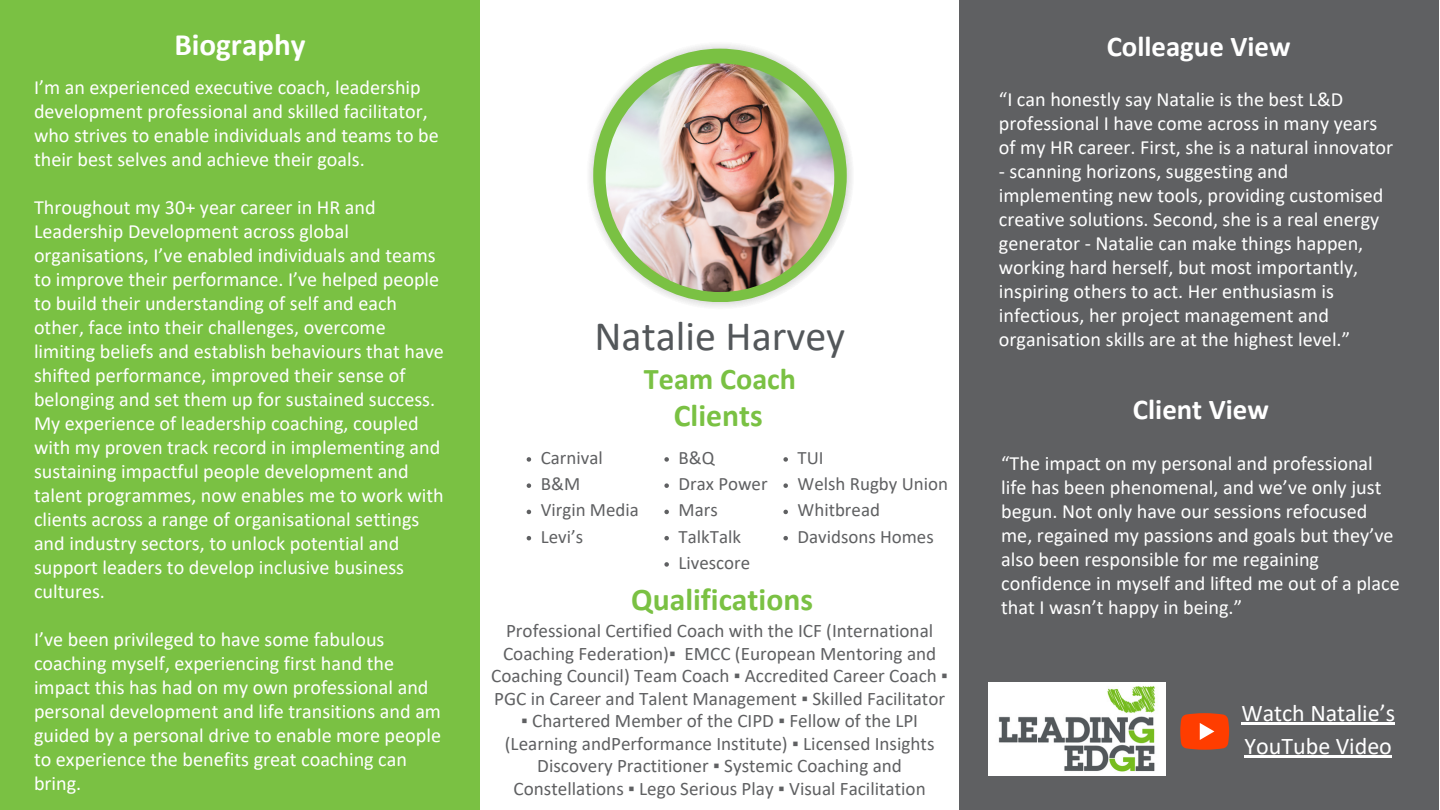
<style>
.page{position:relative;width:1440px;height:810px;background:#fff}
.page>*{position:absolute;margin:0;border:0;box-sizing:border-box;transform-origin:0 0}
.t1{font:42px "Calibri";color:#53575a}
.t2{font:700 31.7px "Calibri";color:#7ac143}
.t3{font:700 31.2px "Calibri";color:#fff}
.t4{font:700 30.2px "Calibri";color:#7ac143}
.t5{font:700 28.8px "Calibri";color:#fff}
.t6{font:24px/33px "Calibri";color:#fff}
.t7{font:20.2px/24px "Calibri";color:#fff}
.t8{font:19.2px/22.5px "Calibri";color:#5f6062;text-align:center}
.t9{font:18.9px "Calibri";color:#5f6062}
</style>
<div class="page">
<div style="left:0;top:0;width:480px;height:810px;background:#7ac143"></div>
<div style="left:959px;top:0;width:480px;height:810px;background:#5f6062"></div>
<svg style="left:589px;top:44px;width:263px;height:263px"></svg>
<div style="left:593px;top:49px;width:254px;height:253px;background:#7ac143;border-radius:50%"></div>
<img style="left:606px;top:63px;width:228px;height:229px;border-radius:50%">
<img style="left:988px;top:683px;width:177px;height:92px">
<svg style="left:527px;top:457px;width:4px;height:5px"></svg>
<svg style="left:527px;top:483px;width:4px;height:5px"></svg>
<svg style="left:527px;top:510px;width:4px;height:4px"></svg>
<svg style="left:527px;top:536px;width:4px;height:4px"></svg>
<svg style="left:783px;top:457px;width:5px;height:5px"></svg>
<svg style="left:783px;top:483px;width:5px;height:5px"></svg>
<svg style="left:783px;top:510px;width:5px;height:4px"></svg>
<svg style="left:783px;top:536px;width:5px;height:4px"></svg>
<hr style="left:1241px;top:723px;width:154px;height:2px;background:#fff">
<hr style="left:1245px;top:756px;width:147px;height:2px;background:#fff">
<svg style="left:1180px;top:713px;width:49px;height:37px;background:#f04d1a"></svg>
<svg style="left:664px;top:457px;width:5px;height:5px"></svg>
<svg style="left:664px;top:483px;width:5px;height:5px"></svg>
<svg style="left:664px;top:510px;width:5px;height:4px"></svg>
<svg style="left:664px;top:536px;width:5px;height:4px"></svg>
<svg style="left:664px;top:562px;width:5px;height:5px"></svg>
<p class="t3" style="left:174px;top:32px;width:133px">Biography</p>
<h1 class="t7" style="left:34px;top:77px;width:406px">I’m an experienced executive coach, leadership development professional and skilled facilitator, who strives to enable individuals and teams to be their best selves and achieve their goals.</h1>
<h2 class="t7" style="left:34px;top:197px;width:411px">Throughout my 30+ year career in HR and Leadership Development across global organisations, I’ve enabled individuals and teams to improve their performance. I’ve helped people to build their understanding of self and each other, face into their challenges, overcome limiting beliefs and establish behaviours that have shifted performance, improved their sense of belonging and set them up for sustained success.<br>My experience of leadership coaching, coupled with my proven track record in implementing and sustaining impactful people development and talent programmes, now enables me to work with clients across a range of organisational settings and industry sectors, to unlock potential and support leaders to develop inclusive business cultures.</h2>
<h2 class="t7" style="left:34px;top:629px;width:409px">I’ve been privileged to have some fabulous coaching myself, experiencing first hand the impact this has had on my own professional and personal development and life transitions and am guided by a personal drive to enable more people to experience the benefits great coaching can bring.</h2>
<p class="t1" style="left:595px;top:319px;width:252px">Natalie Harvey</p>
<p class="t4" style="left:644px;top:366px;width:154px">Team Coach</p>
<p class="t9" style="left:541px;top:450px;width:63px">Carnival</p>
<p class="t9" style="left:541px;top:476px;width:41px">B&amp;M</p>
<p class="t9" style="left:541px;top:502px;width:100px">Virgin Media</p>
<p class="t9" style="left:541px;top:529px;width:44px">Levi’s</p>
<p class="t2" style="left:674px;top:402px;width:90px">Clients</p>
<h2 class="t9" style="left:679px;top:450px;width:37px">B&amp;Q</h2>
<p class="t9" style="left:679px;top:476px;width:91px">Drax Power</p>
<h2 class="t9" style="left:679px;top:502px;width:41px">Mars</h2>
<p class="t9" style="left:679px;top:529px;width:64px">TalkTalk</p>
<p class="t9" style="left:679px;top:555px;width:73px">Livescore</p>
<p class="t9" style="left:798px;top:450px;width:28px">TUI</p>
<p class="t9" style="left:798px;top:476px;width:152px">Welsh Rugby Union</p>
<p class="t9" style="left:798px;top:502px;width:84px">Whitbread</p>
<h2 class="t9" style="left:798px;top:529px;width:138px">Davidsons Homes</h2>
<p class="t2" style="left:631px;top:586px;width:183px">Qualifications</p>
<p class="t8" style="left:491px;top:621px;width:458px">Professional Certified Coach with the ICF (International Coaching Federation)▪ EMCC (European Mentoring and Coaching Council) Team Coach ▪ Accredited Career Coach ▪ PGC in Career and Talent Management ▪ Skilled Facilitator</p>
<p class="t8" style="left:505px;top:711px;width:431px">▪ Chartered Member of the CIPD ▪ Fellow of the LPI (Learning andPerformance Institute) ▪ Licensed Insights Discovery Practitioner ▪ Systemic Coaching and Constellations ▪ Lego Serious Play ▪ Visual Facilitation</p>
<p class="t5" style="left:1107px;top:34px;width:185px">Colleague View</p>
<p class="t7" style="left:999px;top:89px;width:396px">“I can honestly say Natalie is the best L&amp;D professional I have come across in many years of my HR career. First, she is a natural innovator</p>
<p class="t7" style="left:999px;top:161px;width:386px">- scanning horizons, suggesting and implementing new tools, providing customised creative solutions. Second, she is a real energy generator - Natalie can make things happen, working hard herself, but most importantly, inspiring others to act. Her enthusiasm is infectious, her project management and organisation skills are at the highest level.”</p>
<p class="t5" style="left:1133px;top:398px;width:137px">Client View</p>
<p class="t7" style="left:1001px;top:452px;width:400px">“The impact on my personal and professional life has been phenomenal, and we’ve only just begun. Not only have our sessions refocused me, regained my passions and goals but they’ve also been responsible for me regaining confidence in myself and lifted me out of a place that I wasn’t happy in being.”</p>
<p class="t6" style="left:1241px;top:699px;width:155px">Watch Natalie’s<br>YouTube Video</p>
</div>
